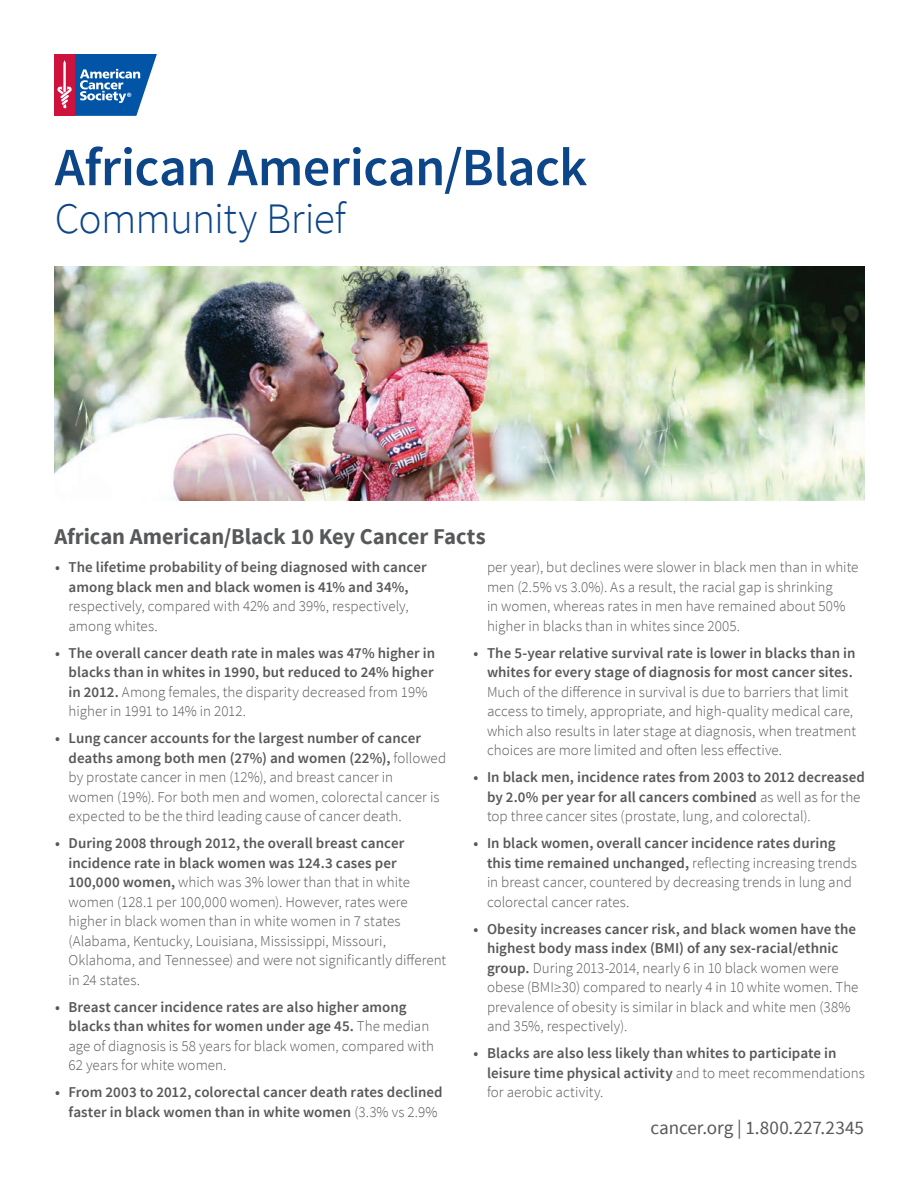
<style>
.page{position:relative;width:918px;height:1188px;background:#fff}
.page>*{position:absolute;margin:0;border:0;box-sizing:border-box;transform-origin:0 0}
.t1{font:600 54px "Source Sans Pro";letter-spacing:-.01em;color:#0c4588}
.t2{font:300 43.5px "Source Sans Pro";letter-spacing:-.015em;color:#0c4588}
.t3{font:700 22.5px "Source Sans Pro";letter-spacing:-.005em;color:#57585a}
.t4{font:19.05px "Source Sans Pro";color:#57585a}
.t5{font:300 15px/19.5px "Source Sans Pro";color:#57585a}
.t6{font:600 15px/19.5px "Source Sans Pro";letter-spacing:.005em;color:#57585a}
.s1{font-weight:300}
.s2{font-weight:600}
</style>
<div class="page">
<div style="left:54px;top:54px;width:21px;height:62px;background:#cd123d"></div>
<svg style="left:57px;top:54px;width:100px;height:62px"></svg>
<img style="left:55px;top:267px;width:810px;height:233px">
<h1 class="t1" style="left:55px;top:133px;width:534px">African American/Black</h1>
<h2 class="t2" style="left:55px;top:192px;width:293px">Community Brief</h2>
<h3 class="t3" style="left:54px;top:522px;width:433px">African American/Black 10 Key Cancer Facts</h3>
<p class="t6" style="left:55px;top:558px;width:373px;text-align:center">• The lifetime probability of being diagnosed with cancer among black men and black women is 41% and 34%,</p>
<p class="t5" style="left:69px;top:597px;width:342px">respectively, compared with 42% and 39%, respectively, among whites.</p>
<p class="t6" style="left:69px;top:644px;width:368px;text-indent:-14px">• The overall cancer death rate in males was 47% higher in blacks than in whites in 1990, but reduced to 24% higher in 2012. <span class="s1">Among females, the disparity decreased from 19% higher in 1991 to 14% in 2012.</span></p>
<p class="t5" style="left:69px;top:729px;width:379px;text-indent:-14px"><span class="s2">• Lung cancer accounts for the largest number of cancer deaths among both men (27%) and women (22%),</span> followed by prostate cancer in men (12%), and breast cancer in<br>women (19%). For both men and women, colorectal cancer is expected to be the third leading cause of cancer death.</p>
<p class="t5" style="left:69px;top:834px;width:379px;text-indent:-14px"><span class="s2">• During 2008 through 2012, the overall breast cancer incidence rate in black women was 124.3 cases per 100,000 women,</span> which was 3% lower than that in white women (128.1 per 100,000 women). However, rates were higher in black women than in white women in 7 states (Alabama, Kentucky, Louisiana, Mississippi, Missouri, Oklahoma, and Tennessee) and were not significantly different in 24 states.</p>
<p class="t6" style="left:69px;top:998px;width:367px;text-indent:-14px">• Breast cancer incidence rates are also higher among blacks than whites for women under age 45. <span class="s1">The median age of diagnosis is 58 years for black women, compared with 62 years for white women.</span></p>
<p class="t6" style="left:55px;top:1083px;width:389px;text-align:center">• From 2003 to 2012, colorectal cancer death rates declined faster in black women than in white women <span class="s1">(3.3% vs 2.9%</span></p>
<p class="t5" style="left:487px;top:558px;width:373px">per year), but declines were slower in black men than in white men (2.5% vs 3.0%). As a result, the racial gap is shrinking<br>in women, whereas rates in men have remained about 50% higher in blacks than in whites since 2005.</p>
<p class="t6" style="left:474px;top:644px;width:384px;text-align:right">• The 5-year relative survival rate is lower in blacks than in whites for every stage of diagnosis for most cancer sites.</p>
<p class="t5" style="left:487px;top:682px;width:371px">Much of the difference in survival is due to barriers that limit access to timely, appropriate, and high-quality medical care, which also results in later stage at diagnosis, when treatment choices are more limited and often less effective.</p>
<p class="t6" style="left:487px;top:768px;width:380px;text-indent:-14px">• In black men, incidence rates from 2003 to 2012 decreased by 2.0% per year for all cancers combined <span class="s1">as well as for the top three cancer sites (prostate, lung, and colorectal).</span></p>
<p class="t5" style="left:487px;top:834px;width:372px;text-indent:-14px"><span class="s2">• In black women, overall cancer incidence rates during this time remained unchanged,</span> reflecting increasing trends in breast cancer, countered by decreasing trends in lung and colorectal cancer rates.</p>
<p class="t5" style="left:487px;top:919px;width:373px;text-indent:-14px"><span class="s2">• Obesity increases cancer risk, and black women have the highest body mass index (BMI) of any sex-racial/ethnic group.</span> During 2013-2014, nearly 6 in 10 black women were obese (BMI≥30) compared to nearly 4 in 10 white women. The prevalence of obesity is similar in black and white men (38% and 35%, respectively).</p>
<p class="t6" style="left:487px;top:1044px;width:380px;text-indent:-14px">• Blacks are also less likely than whites to participate in leisure time physical activity <span class="s1">and to meet recommendations for aerobic activity.</span></p>
<p class="t4" style="left:650px;top:1116px;width:215px">cancer.org | 1.800.227.2345</p>
</div>
